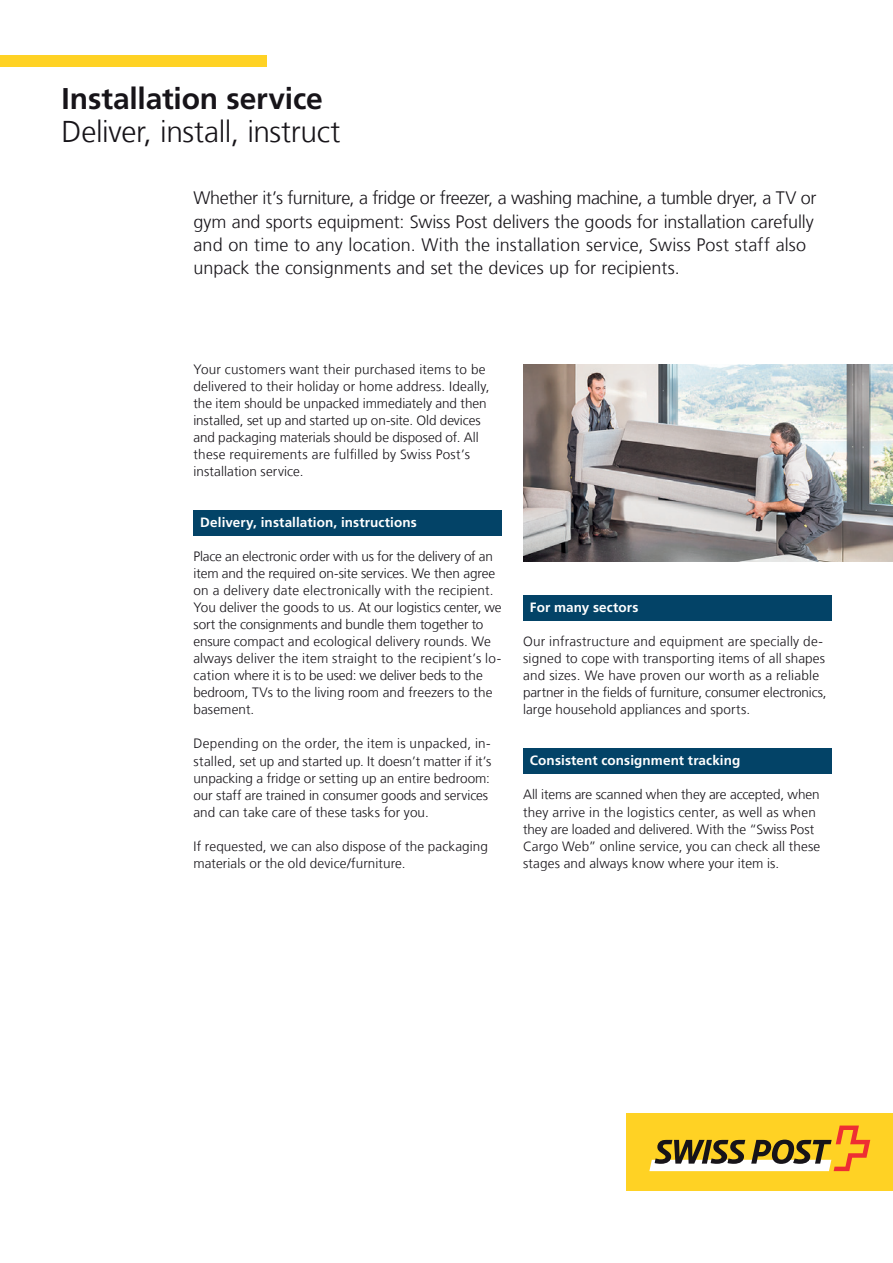
<style>
.page{position:relative;width:893px;height:1263px;background:#fff}
.page>*{position:absolute;margin:0;border:0;box-sizing:border-box;transform-origin:0 0}
.t1{font:300 30px "Frutiger";letter-spacing:-.015em;color:#171419}
.t2{font:700 30px "Frutiger";letter-spacing:-.005em;color:#171419}
.t3{font:300 18px/23.4px "Frutiger";letter-spacing:-.005em;color:#171419}
.t4{font:300 13.5px/17px "Frutiger";letter-spacing:.005em;color:#171419}
.t5{font:700 13.5px "Frutiger";letter-spacing:.01em;color:#fff}
</style>
<div class="page">
<div style="left:0;top:55px;width:267px;height:12px;background:#ffd224"></div>
<div style="left:193px;top:510px;width:309px;height:26px;background:#034367"></div>
<img style="left:523px;top:364px;width:370px;height:197px">
<div style="left:523px;top:595px;width:308px;height:26px;background:#034367"></div>
<div style="left:523px;top:748px;width:308px;height:26px;background:#034367"></div>
<div style="left:627px;top:1113px;width:266px;height:78px;background:#ffd224"></div>
<svg style="left:649px;top:1125px;width:221px;height:46px"></svg>
<h1 class="t2" style="left:62px;top:81px;width:263px">Installation service</h1>
<h2 class="t1" style="left:62px;top:114px;width:280px">Deliver, install, instruct</h2>
<p class="t3" style="left:193px;top:186px;width:624px">Whether it’s furniture, a fridge or freezer, a washing machine, a tumble dryer, a TV or gym and sports equipment: Swiss Post delivers the goods for installation carefully and on time to any location. With the installation service, Swiss Post staff also unpack the consignments and set the devices up for recipients.</p>
<p class="t4" style="left:193px;top:361px;width:298px">Your customers want their purchased items to be delivered to their holiday or home address. Ideally, the item should be unpacked immediately and then installed, set up and started up on-site. Old devices and packaging materials should be disposed of. All these requirements are fulfilled by Swiss Post’s installation service.</p>
<h2 class="t5" style="left:200px;top:515px;width:218px">Delivery, installation, instructions</h2>
<p class="t4" style="left:193px;top:548px;width:310px">Place an electronic order with us for the delivery of an item and the required on-site services. We then agree on a delivery date electronically with the recipient.<br>You deliver the goods to us. At our logistics center, we sort the consignments and bundle them together to ensure compact and ecological delivery rounds. We always deliver the item straight to the recipient’s lo&shy;cation where it is to be used: we deliver beds to the bedroom, TVs to the living room and freezers to the basement.</p>
<p class="t4" style="left:193px;top:735px;width:299px">Depending on the order, the item is unpacked, in&shy;stalled, set up and started up. It doesn’t matter if it’s unpacking a fridge or setting up an entire bedroom: our staff are trained in consumer goods and services and can take care of these tasks for you.</p>
<p class="t4" style="left:193px;top:837px;width:296px">If requested, we can also dispose of the packaging materials or the old device/furniture.</p>
<h2 class="t5" style="left:530px;top:600px;width:110px">For many sectors</h2>
<p class="t4" style="left:523px;top:633px;width:305px">Our infrastructure and equipment are specially de&shy;signed to cope with transporting items of all shapes and sizes. We have proven our worth as a reliable partner in the fields of furniture, consumer electronics, large household appliances and sports.</p>
<h2 class="t5" style="left:530px;top:753px;width:212px">Consistent consignment tracking</h2>
<p class="t4" style="left:523px;top:786px;width:299px">All items are scanned when they are accepted, when they arrive in the logistics center, as well as when they are loaded and delivered. With the “Swiss Post Cargo Web” online service, you can check all these stages and always know where your item is.</p>
</div>
